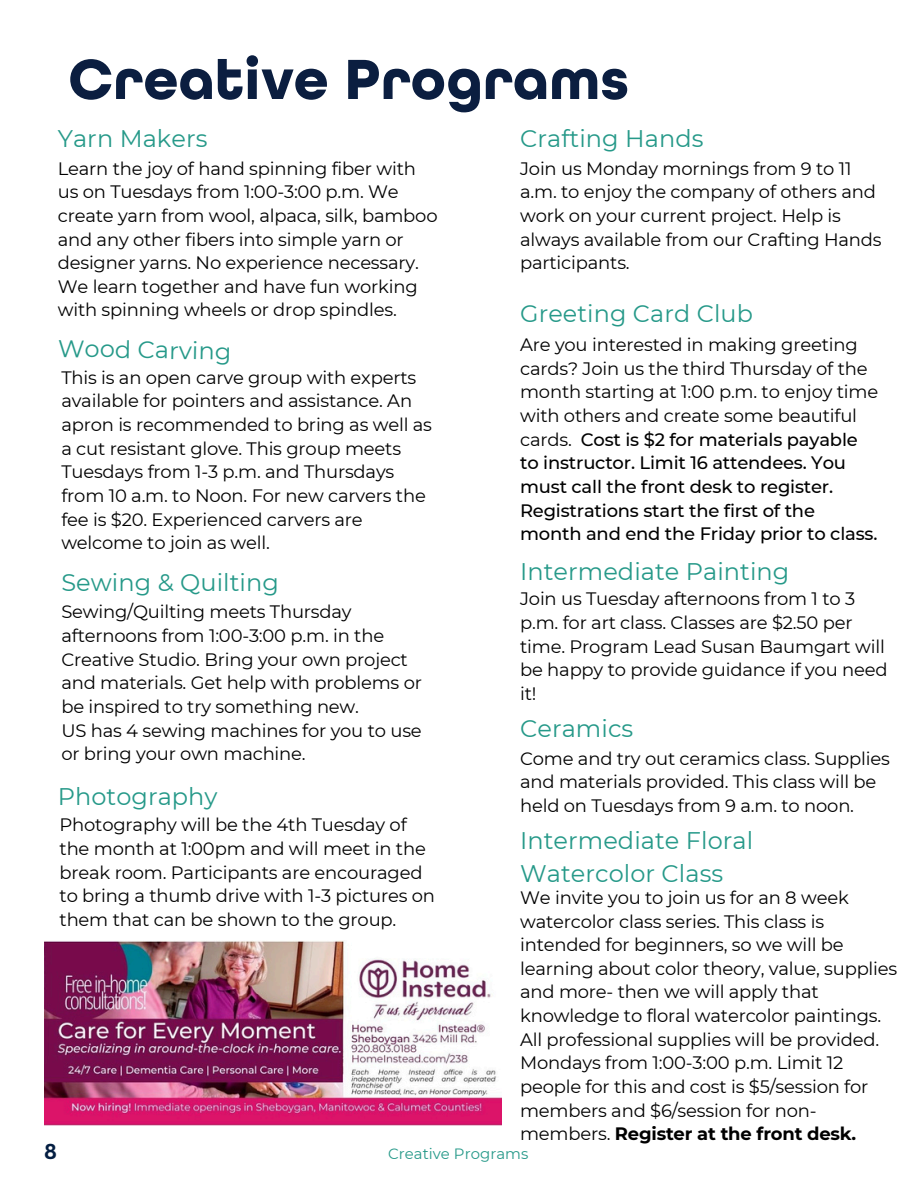
<style>
.page{position:relative;width:918px;height:1188px;background:#fff}
.page>*{position:absolute;margin:0;border:0;box-sizing:border-box;transform-origin:0 0}
.t1{font:24px/32.7px "Montserrat";letter-spacing:.005em;color:#269989}
.t2{font:23.85px "Montserrat";letter-spacing:.005em;color:#269989}
.t3{font:700 21px "Canva Sans";color:#041e42}
.t4{font:18px/23.7px "Montserrat";letter-spacing:-.01em;color:#000}
.t5{font:500 18px/23.7px "Montserrat";letter-spacing:-.01em;color:#000}
.t6{font:14.85px "Montserrat";letter-spacing:.005em;color:#269989}
.s1{font-weight:400}
.s2{font-weight:700}
</style>
<div class="page">
<svg style="left:70px;top:55px;width:557px;height:57px"></svg>
<img style="left:44px;top:941px;width:458px;height:184px">
<h1 class="t1" style="left:58px;top:122px;width:151px">Yarn Makers</h1>
<h2 class="t1" style="left:520px;top:122px;width:185px">Crafting Hands</h2>
<h2 class="t4" style="left:520px;top:156px;width:363px">Join us Monday mornings from 9 to 11 a.m. to enjoy the company of others and work on your current project. Help is always available from our Crafting Hands participants.</h2>
<h1 class="t4" style="left:58px;top:156px;width:381px">Learn the joy of hand spinning fiber with us on Tuesdays from 1:00-3:00 p.m. We create yarn from wool, alpaca, silk, bamboo and any other fibers into simple yarn or designer yarns. No experience necessary.<br>We learn together and have fun working with spinning wheels or drop spindles.</h1>
<h1 class="t2" style="left:520px;top:299px;width:234px">Greeting Card Club</h1>
<h1 class="t5" style="left:520px;top:333px;width:360px"><span class="s1">Are you interested in making greeting cards? Join us the third Thursday of the month starting at 1:00 p.m. to enjoy time with others and create some beautiful cards.</span> Cost is $2 for materials payable to instructor. Limit 16 attendees. You must call the front desk to register.<br>Registrations start the first of the month and end the Friday prior to class.</h1>
<h1 class="t1" style="left:58px;top:332px;width:175px;rotate:1deg">Wood Carving</h1>
<h1 class="t4" style="left:61px;top:366px;width:372px">This is an open carve group with experts available for pointers and assistance. An apron is recommended to bring as well as a cut resistant glove. This group meets Tuesdays from 1-3 p.m. and Thursdays from 10 a.m. to Noon. For new carvers the fee is $20. Experienced carvers are welcome to join as well.</h1>
<h2 class="t1" style="left:61px;top:566px;width:219px">Sewing &amp; Quilting</h2>
<h2 class="t4" style="left:61px;top:600px;width:362px">Sewing/Quilting meets Thursday afternoons from 1:00-3:00 p.m. in the Creative Studio. Bring your own project and materials. Get help with problems or be inspired to try something new.<br>US has 4 sewing machines for you to use or bring your own machine.</h2>
<p class="t1" style="left:58px;top:780px;width:161px">Photography</p>
<h1 class="t4" style="left:60px;top:813px;width:377px">Photography will be the 4th Tuesday of the month at 1:00pm and will meet in the break room. Participants are encouraged to bring a thumb drive with 1-3 pictures on them that can be shown to the group.</h1>
<h2 class="t1" style="left:520px;top:555px;width:271px">Intermediate Painting</h2>
<h2 class="t4" style="left:520px;top:587px;width:369px">Join us Tuesday afternoons from 1 to 3 p.m. for art class. Classes are $2.50 per time. Program Lead Susan Baumgart will be happy to provide guidance if you need it!</h2>
<h2 class="t1" style="left:520px;top:712px;width:115px">Ceramics</h2>
<h1 class="t4" style="left:520px;top:746px;width:371px">Come and try out ceramics class. Supplies and materials provided. This class will be held on Tuesdays from 9 a.m. to noon.</h1>
<h2 class="t1" style="left:520px;top:824px;width:235px">Intermediate Floral<br>Watercolor Class</h2>
<p class="t4" style="left:520px;top:886px;width:379px">We invite you to join us for an 8 week watercolor class series. This class is intended for beginners, so we will be learning about color theory, value, supplies and more- then we will apply that knowledge to floral watercolor paintings.<br>All professional supplies will be provided.<br>Mondays from 1:00-3:00 p.m. Limit 12 people for this and cost is $5/session for members and $6/session for non&shy;members. <span class="s2">Register at the front desk.</span></p>
<h2 class="t3" style="left:44px;top:1136px;width:14px">8</h2>
<h1 class="t6" style="left:388px;top:1144px;width:142px">Creative Programs</h1>
</div>
